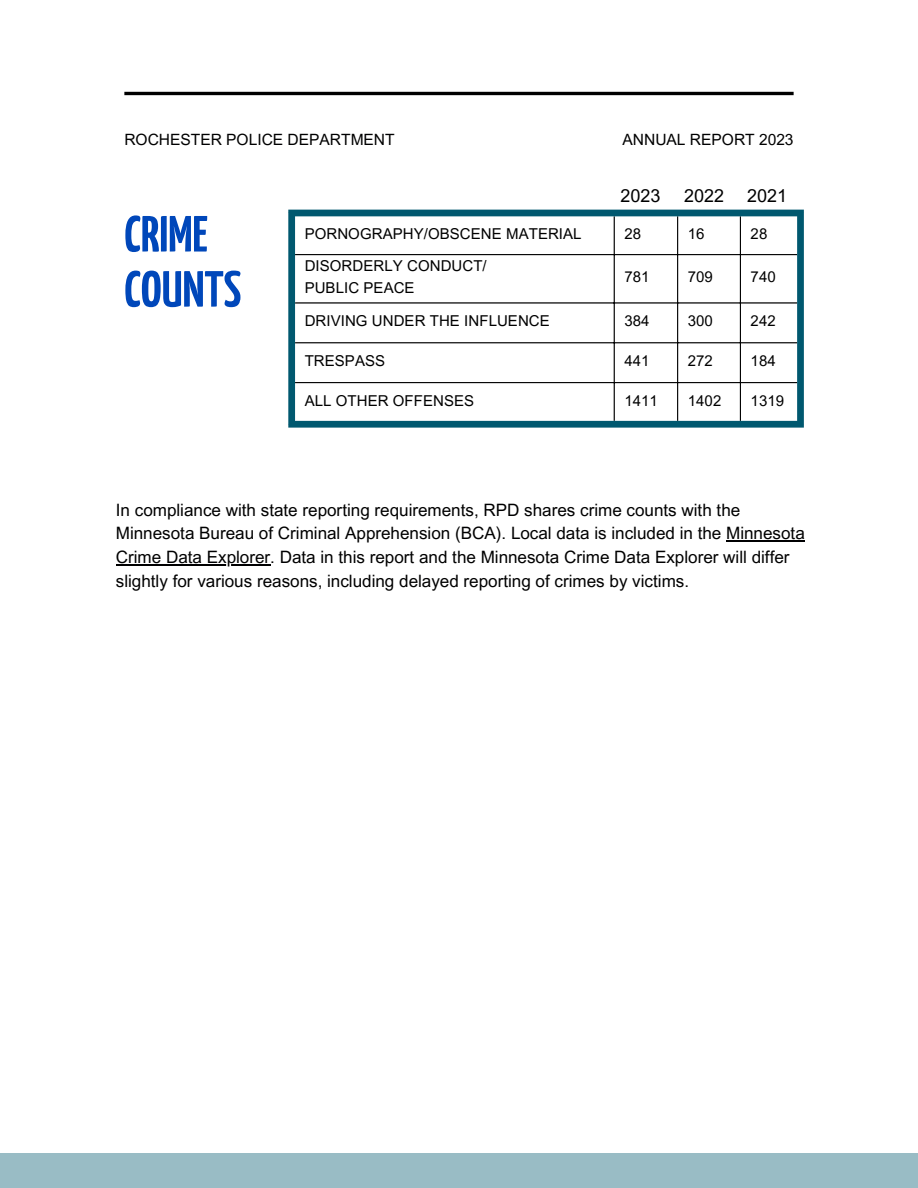
<style>
.page{position:relative;width:918px;height:1188px;background:#fff}
.page>*{position:absolute;margin:0;border:0;box-sizing:border-box;transform-origin:0 0}
.t1{font:700 50.85px/55.2px "Yanone Kaffeesatz";color:#0047ba}
.t2{font:18px "Arial MT Pro";color:#000}
.t3{font:17.1px/23.7px "Arial MT Pro";color:#000001}
.t4{font:15.6px "Arial MT Pro";color:#000001}
.t5{font:15px/22.5px "Arial MT Pro";letter-spacing:.005em;color:#000}
</style>
<div class="page">
<div style="left:0;top:1153px;width:918px;height:35px;background:#99bcc5"></div>
<hr style="left:614px;top:216px;width:1px;height:205px;background:#000">
<hr style="left:677px;top:216px;width:1px;height:205px;background:#000">
<hr style="left:740px;top:216px;width:1px;height:205px;background:#000">
<hr style="left:295px;top:254px;width:502px;height:1px;background:#000">
<hr style="left:295px;top:302px;width:502px;height:2px;background:#000">
<hr style="left:295px;top:342px;width:502px;height:1px;background:#000">
<hr style="left:295px;top:382px;width:502px;height:1px;background:#000">
<div style="left:288px;top:216px;width:7px;height:205px;background:#00586f"></div>
<div style="left:797px;top:216px;width:7px;height:205px;background:#00586f"></div>
<div style="left:288px;top:210px;width:516px;height:6px;background:#00586f"></div>
<div style="left:288px;top:421px;width:516px;height:7px;background:#00586f"></div>
<hr style="left:124px;top:92px;width:670px;height:3px;background:#000">
<hr style="left:726px;top:541px;width:79px;height:1px;background:#000001">
<hr style="left:116px;top:564px;width:154px;height:1px;background:#000001">
<p class="t4" style="left:124px;top:134px;width:272px">ROCHESTER POLICE DEPARTMENT</p>
<p class="t4" style="left:623px;top:134px;width:173px">ANNUAL REPORT 2023</p>
<h1 class="t1" style="left:124px;top:210px;width:118px">CRIME<br>COUNTS</h1>
<p class="t2" style="left:621px;top:189px;width:42px">2023</p>
<p class="t2" style="left:684px;top:189px;width:42px">2022</p>
<p class="t2" style="left:747px;top:189px;width:42px">2021</p>
<p class="t5" style="left:305px;top:224px;width:278px">PORNOGRAPHY/OBSCENE MATERIAL</p>
<p class="t5" style="left:624px;top:224px;width:18px">28</p>
<p class="t5" style="left:688px;top:224px;width:18px">16</p>
<p class="t5" style="left:751px;top:224px;width:18px">28</p>
<p class="t5" style="left:305px;top:256px;width:184px">DISORDERLY CONDUCT/<br>PUBLIC PEACE</p>
<p class="t5" style="left:624px;top:268px;width:27px">781</p>
<p class="t5" style="left:688px;top:268px;width:27px">709</p>
<p class="t5" style="left:751px;top:268px;width:27px">740</p>
<p class="t5" style="left:305px;top:311px;width:247px">DRIVING UNDER THE INFLUENCE</p>
<p class="t5" style="left:624px;top:311px;width:27px">384</p>
<p class="t5" style="left:688px;top:311px;width:27px">300</p>
<p class="t5" style="left:751px;top:311px;width:27px">242</p>
<p class="t5" style="left:305px;top:351px;width:82px">TRESPASS</p>
<p class="t5" style="left:624px;top:351px;width:27px">441</p>
<p class="t5" style="left:688px;top:351px;width:27px">272</p>
<p class="t5" style="left:751px;top:351px;width:27px">184</p>
<p class="t5" style="left:305px;top:391px;width:171px">ALL OTHER OFFENSES</p>
<p class="t5" style="left:624px;top:391px;width:35px">1411</p>
<p class="t5" style="left:688px;top:391px;width:35px">1402</p>
<p class="t5" style="left:751px;top:391px;width:35px">1319</p>
<p class="t3" style="left:116px;top:500px;width:690px">In compliance with state reporting requirements, RPD shares crime counts with the Minnesota Bureau of Criminal Apprehension (BCA). Local data is included in the Minnesota Crime Data Explorer. Data in this report and the Minnesota Crime Data Explorer will differ slightly for various reasons, including delayed reporting of crimes by victims.</p>
</div>
